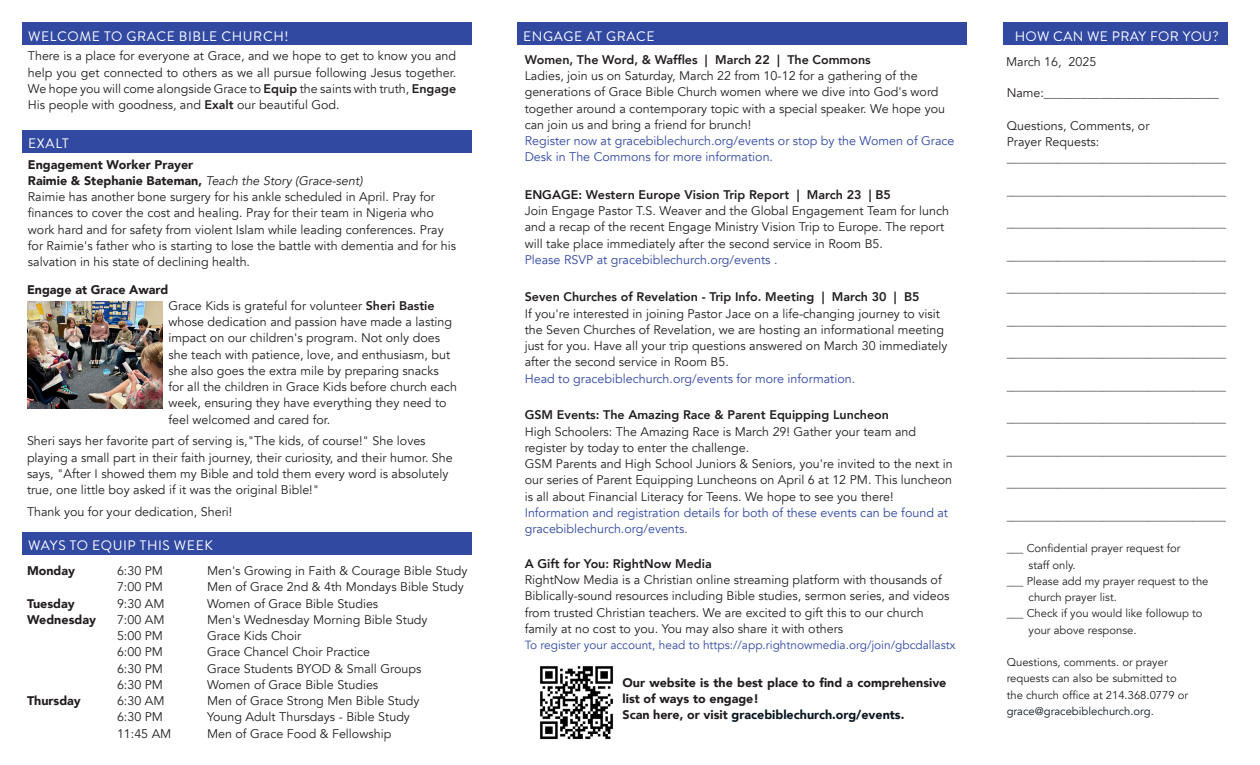
<style>
.page{position:relative;width:1260px;height:765px;background:#fff}
.page>*{position:absolute;margin:0;border:0;box-sizing:border-box;transform-origin:0 0}
.t1{font:13.75px "Brandon Grotesque";letter-spacing:.045em;color:#fff}
.t2{font:13.75px "Brandon Grotesque";letter-spacing:.025em;color:#fff}
.t3{font:12.5px/16.2px "Avenir";color:#231f20}
.t4{font:12.5px/16.2px "Avenir";color:#3149a1}
.t5{font:800 12.5px "Avenir";color:#231f20}
.t6{font:900 12.5px/16.2px "Avenir";color:#231f20}
.t7{font:italic 12.5px "Avenir";color:#231f20}
.t8{font:900 12.5px "Avenir";color:#0a1721}
.t9{font:11.88px "Avenir";color:#3149a1}
.t10{font:11.25px/16.2px "Avenir";color:#231f20}
.t11{font:11.25px "Avenir";color:#0a1721}
.s1{font-weight:800}
.s2{font-weight:900;font-style:normal}
.s3{color:#231f20}
</style>
<div class="page">
<div style="left:1003px;top:22px;width:225px;height:23px;background:#3149a1"></div>
<div style="left:22px;top:130px;width:450px;height:23px;background:#3149a1"></div>
<div style="left:22px;top:22px;width:450px;height:23px;background:#3149a1"></div>
<img style="left:540px;top:666px;width:73px;height:74px">
<div style="left:518px;top:22px;width:450px;height:23px;background:#3149a1"></div>
<div style="left:22px;top:532px;width:450px;height:23px;background:#3149a1"></div>
<img style="left:27px;top:301px;width:136px;height:107px">
<p class="t1" style="left:28px;top:27px;width:262px">WELCOME TO GRACE BIBLE CHURCH!</p>
<p class="t3" style="left:28px;top:48px;width:430px;text-align:justify">There is a place for everyone at Grace, and we hope to get to know you and help you get connected to others as we all pursue following Jesus together.<br>We hope you will come alongside Grace to <span class="s1">Equip</span> the saints with truth, <span class="s1">Engage </span>His people with goodness, and <span class="s1">Exalt</span> our beautiful God.</p>
<p class="t1" style="left:28px;top:134px;width:42px">EXALT</p>
<p class="t6" style="left:28px;top:156px;width:167px">Engagement Worker Prayer</p>
<p class="t7" style="left:28px;top:173px;width:336px"><span class="s2">Raimie &amp; Stephanie Bateman,</span> Teach the Story (Grace-sent)</p>
<p class="t3" style="left:28px;top:189px;width:430px">Raimie has another bone surgery for his ankle scheduled in April. Pray for finances to cover the cost and healing. Pray for their team in Nigeria who work hard and for safety from violent Islam while leading conferences. Pray for Raimie's father who is starting to lose the battle with dementia and for his salvation in his state of declining health.</p>
<p class="t6" style="left:27px;top:281px;width:143px">Engage at Grace Award</p>
<p class="t3" style="left:169px;top:298px;width:290px">Grace Kids is grateful for volunteer <span class="s1">Sheri Bastie </span>whose dedication and passion have made a lasting impact on our children's program. Not only does she teach with patience, love, and enthusiasm, but she also goes the extra mile by preparing snacks for all the children in Grace Kids before church each week, ensuring they have everything they need to feel welcomed and cared for.</p>
<p class="t3" style="left:27px;top:433px;width:427px">Sheri says her favorite part of serving is,"The kids, of course!" She loves playing a small part in their faith journey, their curiosity, and their humor. She says, "After I showed them my Bible and told them every word is absolutely true, one little boy asked if it was the original Bible!"</p>
<p class="t3" style="left:27px;top:504px;width:207px">Thank you for your dedication, Sheri!</p>
<p class="t1" style="left:28px;top:536px;width:186px">WAYS TO EQUIP THIS WEEK</p>
<p class="t6" style="left:27px;top:562px;width:50px">Monday</p>
<p class="t3" style="left:117px;top:563px;width:48px">6:30 PM</p>
<p class="t3" style="left:207px;top:563px;width:262px">Men's Growing in Faith &amp; Courage Bible Study</p>
<p class="t3" style="left:117px;top:579px;width:48px">7:00 PM</p>
<p class="t3" style="left:207px;top:579px;width:258px">Men of Grace 2nd &amp; 4th Mondays Bible Study</p>
<p class="t6" style="left:27px;top:595px;width:49px">Tuesday</p>
<p class="t3" style="left:117px;top:596px;width:49px">9:30 AM</p>
<p class="t3" style="left:207px;top:596px;width:173px">Women of Grace Bible Studies</p>
<p class="t6" style="left:27px;top:611px;width:70px">Wednesday</p>
<p class="t3" style="left:117px;top:612px;width:49px">7:00 AM</p>
<p class="t3" style="left:207px;top:612px;width:222px">Men's Wednesday Morning Bible Study</p>
<p class="t3" style="left:117px;top:628px;width:48px">5:00 PM</p>
<p class="t3" style="left:207px;top:628px;width:96px">Grace Kids Choir</p>
<p class="t3" style="left:117px;top:644px;width:48px">6:00 PM</p>
<p class="t3" style="left:207px;top:644px;width:165px">Grace Chancel Choir Practice</p>
<p class="t3" style="left:117px;top:661px;width:48px">6:30 PM</p>
<p class="t3" style="left:207px;top:661px;width:216px">Grace Students BYOD &amp; Small Groups</p>
<p class="t3" style="left:117px;top:677px;width:48px">6:30 PM</p>
<p class="t3" style="left:207px;top:677px;width:173px">Women of Grace Bible Studies</p>
<p class="t6" style="left:27px;top:692px;width:55px">Thursday</p>
<p class="t3" style="left:117px;top:693px;width:49px">6:30 AM</p>
<p class="t3" style="left:207px;top:693px;width:214px">Men of Grace Strong Men Bible Study</p>
<p class="t3" style="left:117px;top:709px;width:48px">6:30 PM</p>
<p class="t3" style="left:207px;top:709px;width:205px">Young Adult Thursdays - Bible Study</p>
<p class="t3" style="left:117px;top:726px;width:56px">11:45 AM</p>
<p class="t3" style="left:207px;top:726px;width:186px">Men of Grace Food &amp; Fellowship</p>
<p class="t1" style="left:523px;top:27px;width:133px">ENGAGE AT GRACE</p>
<p class="t5" style="left:525px;top:50px;width:348px">Women, The Word, &amp; Waffles | March 22 | The Commons</p>
<p class="t3" style="left:525px;top:68px;width:422px">Ladies, join us on Saturday, March 22 from 10-12 for a gathering of the generations of Grace Bible Church women where we dive into God's word together around a contemporary topic with a special speaker. We hope you can join us and bring a friend for brunch!</p>
<p class="t4" style="left:525px;top:133px;width:431px">Register now at gracebiblechurch.org/events or stop by the Women of Grace<br>Desk in The Commons for more information.</p>
<p class="t5" style="left:525px;top:185px;width:368px">ENGAGE: Western Europe Vision Trip Report | March 23 | B5</p>
<p class="t3" style="left:525px;top:203px;width:426px">Join Engage Pastor T.S. Weaver and the Global Engagement Team for lunch and a recap of the recent Engage Ministry Vision Trip to Europe. The report will take place immediately after the second service in Room B5.</p>
<p class="t4" style="left:525px;top:252px;width:254px">Please RSVP at gracebiblechurch.org/events .</p>
<p class="t5" style="left:525px;top:287px;width:396px">Seven Churches of Revelation - Trip Info. Meeting | March 30 | B5</p>
<p class="t3" style="left:525px;top:305px;width:424px">If you're interested in joining Pastor Jace on a life-changing journey to visit the Seven Churches of Revelation, we are hosting an informational meeting just for you. Have all your trip questions answered on March 30 immediately after the second service in Room B5.</p>
<p class="t4" style="left:525px;top:370px;width:332px">Head to gracebiblechurch.org/events for more information.</p>
<p class="t5" style="left:525px;top:405px;width:366px">GSM Events: The Amazing Race &amp; Parent Equipping Luncheon</p>
<p class="t3" style="left:525px;top:423px;width:393px">High Schoolers: The Amazing Race is March 29! Gather your team and register by today to enter the challenge.</p>
<p class="t3" style="left:525px;top:456px;width:430px;text-align:justify">GSM Parents and High School Juniors &amp; Seniors, you're invited to the next in our series of Parent Equipping Luncheons on April 6 at 12 PM. This luncheon is all about Financial Literacy for Teens. We hope to see you there!</p>
<p class="t4" style="left:525px;top:505px;width:425px">Information and registration details for both of these events can be found at gracebiblechurch.org/events.</p>
<p class="t5" style="left:525px;top:554px;width:189px">A Gift for You: RightNow Media</p>
<p class="t3" style="left:525px;top:572px;width:426px">RightNow Media is a Christian online streaming platform with thousands of Biblically-sound resources including Bible studies, sermon series, and videos from trusted Christian teachers. We are excited to gift this to our church family at no cost to you. You may also share it with others</p>
<p class="t9" style="left:525px;top:638px;width:432px">To register your account, head to https://app.rightnowmedia.org/join/gbcdallastx</p>
<p class="t6" style="left:623px;top:674px;width:326px">Our website is the best place to find a comprehensive list of ways to engage!</p>
<p class="t8" style="left:623px;top:704px;width:283px"><span class="s3">Scan here, or visit</span> gracebiblechurch.org/events<span class="s3">.</span></p>
<p class="t2" style="left:1015px;top:27px;width:206px">HOW CAN WE PRAY FOR YOU?</p>
<p class="t3" style="left:1006px;top:53px;width:92px">March 16, 2025</p>
<p class="t3" style="left:1007px;top:85px;width:214px">Name:____________________________</p>
<p class="t3" style="left:1007px;top:118px;width:144px">Questions, Comments, or</p>
<p class="t3" style="left:1007px;top:134px;width:94px">Prayer Requests:</p>
<p class="t10" style="left:1007px;top:151px;width:221px">_______________________________________</p>
<p class="t10" style="left:1007px;top:183px;width:221px">_______________________________________</p>
<p class="t10" style="left:1007px;top:216px;width:221px">_______________________________________</p>
<p class="t10" style="left:1007px;top:248px;width:221px">_______________________________________</p>
<p class="t10" style="left:1007px;top:281px;width:221px">_______________________________________</p>
<p class="t10" style="left:1007px;top:313px;width:221px">_______________________________________</p>
<p class="t10" style="left:1007px;top:346px;width:221px">_______________________________________</p>
<p class="t10" style="left:1007px;top:378px;width:221px">_______________________________________</p>
<p class="t10" style="left:1007px;top:411px;width:221px">_______________________________________</p>
<p class="t10" style="left:1007px;top:443px;width:221px">_______________________________________</p>
<p class="t10" style="left:1007px;top:476px;width:221px">_______________________________________</p>
<p class="t10" style="left:1007px;top:508px;width:221px">_______________________________________</p>
<p class="t10" style="left:1007px;top:541px;width:175px">___ Confidential prayer request for</p>
<p class="t10" style="left:1029px;top:557px;width:49px">staff only.</p>
<p class="t10" style="left:1029px;top:573px;width:181px;text-indent:-22px">___ Please add my prayer request to the church prayer list.</p>
<p class="t10" style="left:1007px;top:606px;width:197px">___ Check if you would like followup to</p>
<p class="t10" style="left:1029px;top:622px;width:109px">your above response.</p>
<p class="t10" style="left:1007px;top:654px;width:163px">Questions, comments. or prayer</p>
<p class="t10" style="left:1007px;top:671px;width:171px">requests can also be submitted to</p>
<p class="t10" style="left:1007px;top:687px;width:183px">the church office at 214.368.0779 or</p>
<p class="t11" style="left:1007px;top:704px;width:149px">grace@gracebiblechurch.org<span class="s3">.</span></p>
</div>
